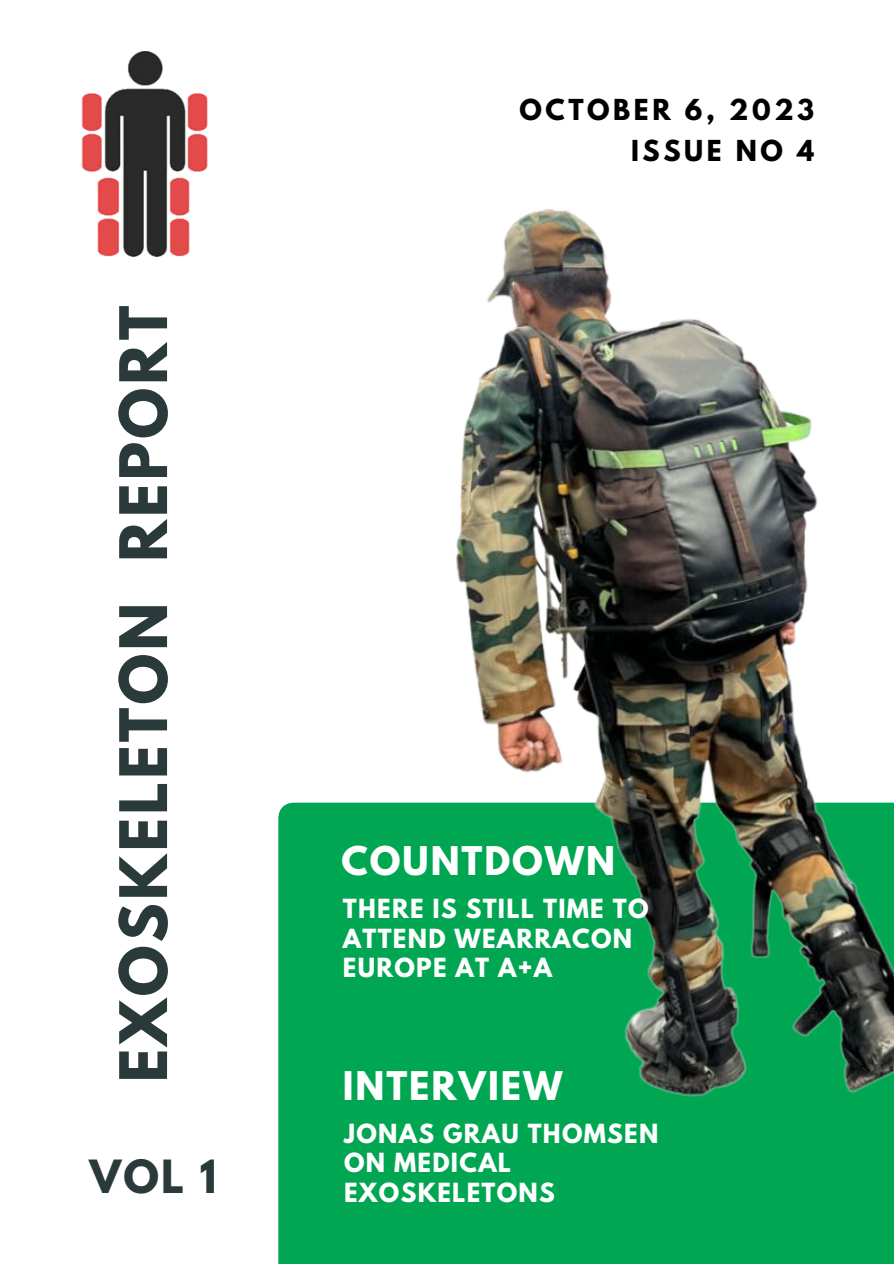
<style>
.page{position:relative;width:894px;height:1264px;background:#fff}
.page>*{position:absolute;margin:0;border:0;box-sizing:border-box;transform-origin:0 0}
.t1{font:700 58.05px "League Spartan";letter-spacing:.055em;color:#2a3a3a}
.t2{font:700 40.5px "League Spartan";color:#2a3a3a}
.t3{font:700 35.1px "League Spartan";letter-spacing:.055em;color:#fff}
.t4{font:700 25.65px/41.7px "League Spartan";letter-spacing:.14em;color:#000;text-align:right}
.t5{font:700 23.4px/29.2px "League Spartan";letter-spacing:.055em;color:#fff}
</style>
<div class="page">
<img style="left:278px;top:209px;width:615px;height:1054px">
<img style="left:81px;top:51px;width:127px;height:205px">
<h1 class="t1" style="left:98px;top:1082px;width:778px;rotate:-90deg">EXOSKELETON REPORT</h1>
<h2 class="t2" style="left:89px;top:1145px;width:128px">VOL 1</h2>
<p class="t4" style="left:519px;top:88px;width:296px">OCTOBER 6, 2023<br>ISSUE NO 4</p>
<h3 class="t3" style="left:341px;top:833px;width:275px">COUNTDOWN</h3>
<p class="t5" style="left:343px;top:893px;width:307px">THERE IS STILL TIME TO<br>ATTEND WEARRACON<br>EUROPE AT A+A</p>
<h3 class="t3" style="left:343px;top:1058px;width:221px">INTERVIEW</h3>
<p class="t5" style="left:344px;top:1118px;width:316px">JONAS GRAU THOMSEN<br>ON MEDICAL<br>EXOSKELETONS</p>
</div>
